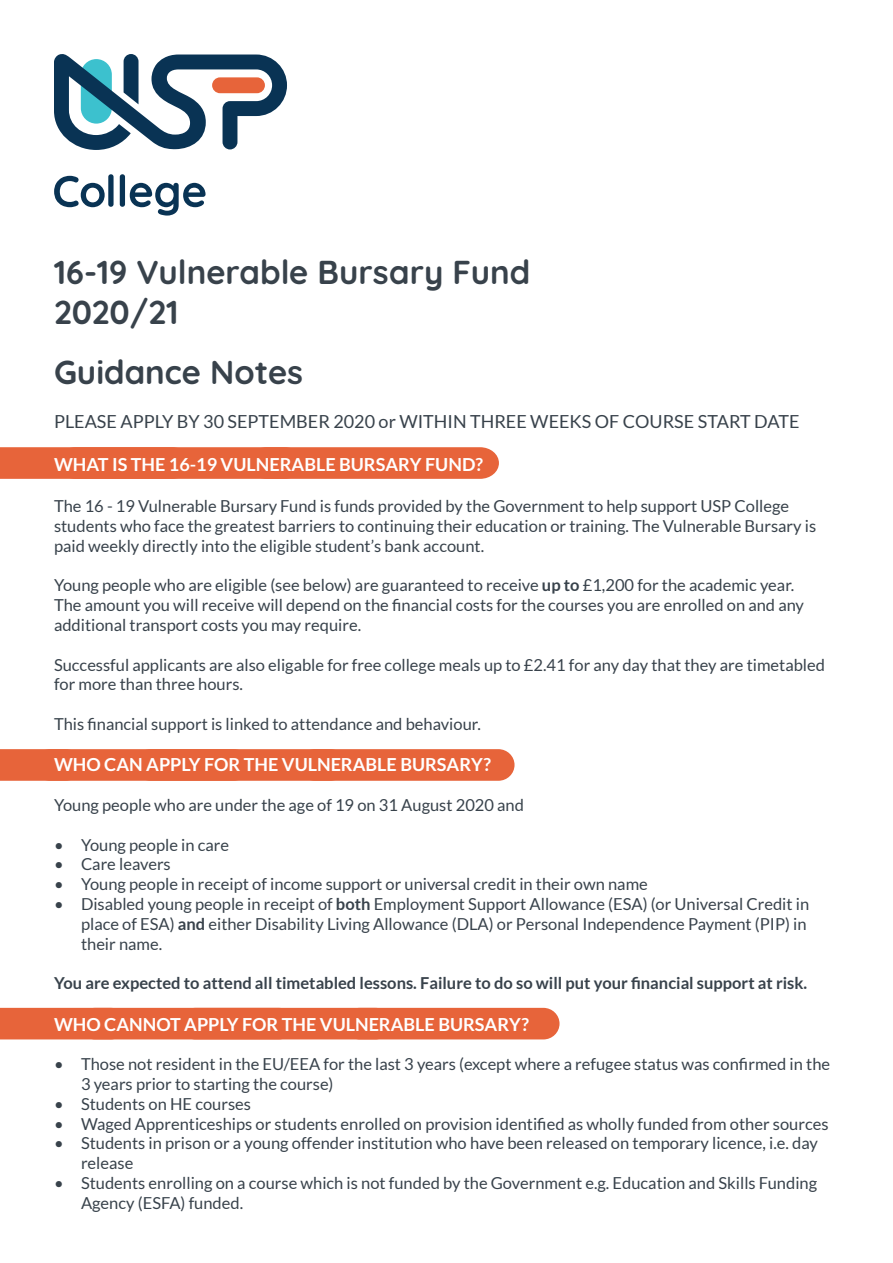
<style>
.page{position:relative;width:893px;height:1263px;background:#fff}
.page>*{position:absolute;margin:0;border:0;box-sizing:border-box;transform-origin:0 0}
.t1{font:700 33px "Quicksand";color:#38424b}
.t2{font:700 18px "Lato";color:#fff}
.t3{font:18px "Lato";color:#38424b}
.t4{font:16.5px/19.8px "Lato";color:#38424b}
.t5{font:700 16.5px "Lato";color:#38424b}
.s1{font-weight:700}
</style>
<div class="page">
<div style="left:344px;top:1008px;width:215px;height:31px;background:#e7643a;border-radius:16px"></div>
<div style="left:180px;top:1008px;width:211px;height:31px;background:#e7643a;border-radius:16px"></div>
<div style="left:79px;top:1008px;width:216px;height:31px;background:#e7643a;border-radius:16px"></div>
<div style="left:0;top:1008px;width:91px;height:31px;background:#e7643a"></div>
<div style="left:299px;top:749px;width:215px;height:32px;background:#e7643a;border-radius:16px"></div>
<div style="left:135px;top:749px;width:211px;height:32px;background:#e7643a;border-radius:16px"></div>
<div style="left:34px;top:749px;width:216px;height:32px;background:#e7643a;border-radius:16px"></div>
<svg style="left:0;top:749px;width:81px;height:32px"></svg>
<div style="left:0;top:447px;width:499px;height:32px;background:#e7643a"></div>
<svg style="left:54px;top:174px;width:60px;height:33px"></svg>
<svg style="left:120px;top:174px;width:86px;height:42px"></svg>
<svg style="left:54px;top:54px;width:233px;height:96px"></svg>
<p class="t1" style="left:54px;top:245px;width:478px">16-19 Vulnerable Bursary Fund</p>
<p class="t1" style="left:54px;top:284px;width:126px">2020/21</p>
<p class="t1" style="left:54px;top:345px;width:251px">Guidance Notes</p>
<p class="t3" style="left:54px;top:411px;width:747px">PLEASE APPLY BY 30 SEPTEMBER 2020 or WITHIN THREE WEEKS OF COURSE START DATE</p>
<p class="t2" style="left:54px;top:454px;width:430px">WHAT IS THE 16-19 VULNERABLE BURSARY FUND?</p>
<p class="t4" style="left:54px;top:496px;width:764px">The 16 - 19 Vulnerable Bursary Fund is funds provided by the Government to help support USP College students who face the greatest barriers to continuing their education or training. The Vulnerable Bursary is paid weekly directly into the eligible student’s bank account.</p>
<p class="t4" style="left:54px;top:575px;width:752px">Young people who are eligible (see below) are guaranteed to receive <span class="s1">up to</span> £1,200 for the academic year.<br>The amount you will receive will depend on the financial costs for the courses you are enrolled on and any additional transport costs you may require.</p>
<p class="t4" style="left:54px;top:655px;width:773px">Successful applicants are also eligable for free college meals up to £2.41 for any day that they are timetabled for more than three hours.</p>
<p class="t4" style="left:54px;top:714px;width:428px">This financial support is linked to attendance and behaviour.</p>
<p class="t2" style="left:54px;top:754px;width:438px">WHO CAN APPLY FOR THE VULNERABLE BURSARY?</p>
<p class="t4" style="left:54px;top:795px;width:471px">Young people who are under the age of 19 on 31 August 2020 and</p>
<p class="t4" style="left:54px;top:835px;width:177px">• Young people in care</p>
<p class="t4" style="left:54px;top:854px;width:118px">• Care leavers</p>
<p class="t4" style="left:54px;top:874px;width:595px">• Young people in receipt of income support or universal credit in their own name</p>
<p class="t4" style="left:81px;top:894px;width:730px;text-indent:-27px">• Disabled young people in receipt of <span class="s1">both</span> Employment Support Allowance (ESA) (or Universal Credit in place of ESA) <span class="s1">and</span> either Disability Living Allowance (DLA) or Personal Independence Payment (PIP) in their name.</p>
<p class="t5" style="left:54px;top:974px;width:755px">You are expected to attend all timetabled lessons. Failure to do so will put your financial support at risk.</p>
<p class="t2" style="left:54px;top:1014px;width:476px">WHO CANNOT APPLY FOR THE VULNERABLE BURSARY?</p>
<p class="t4" style="left:81px;top:1054px;width:751px;text-indent:-27px">• Those not resident in the EU/EEA for the last 3 years (except where a refugee status was confirmed in the<br>3 years prior to starting the course)</p>
<p class="t4" style="left:54px;top:1094px;width:199px">• Students on HE courses</p>
<p class="t4" style="left:54px;top:1114px;width:776px">• Waged Apprenticeships or students enrolled on provision identified as wholly funded from other sources</p>
<p class="t4" style="left:81px;top:1133px;width:738px;text-indent:-27px">• Students in prison or a young offender institution who have been released on temporary licence, i.e. day release</p>
<p class="t4" style="left:81px;top:1173px;width:738px;text-indent:-27px">• Students enrolling on a course which is not funded by the Government e.g. Education and Skills Funding<br>Agency (ESFA) funded.</p>
</div>
